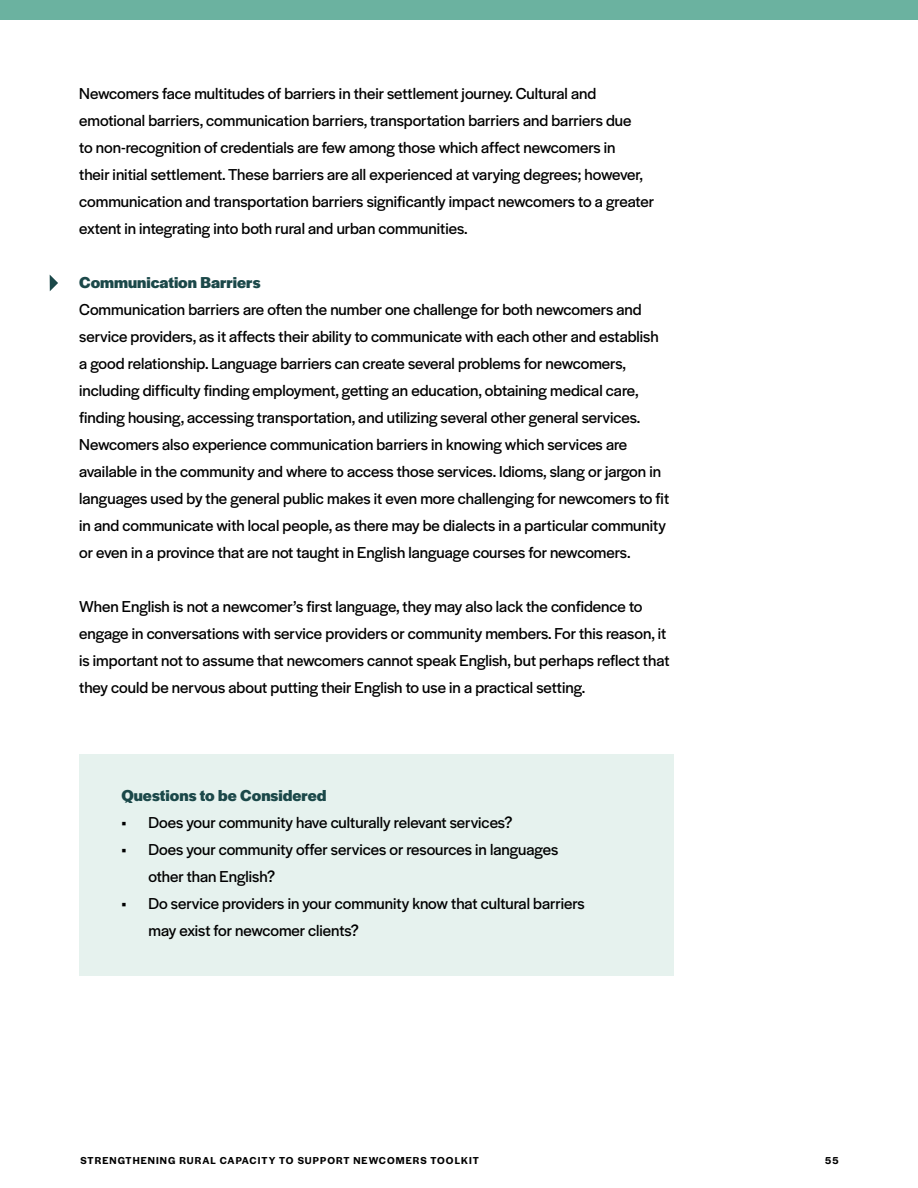
<style>
.page{position:relative;width:918px;height:1188px;background:#fff}
.page>*{position:absolute;margin:0;border:0;box-sizing:border-box;transform-origin:0 0}
.t1{font:16.5px/27px "Halyard Display";color:#000}
.t2{font:700 16.5px "Halyard Display";color:#1b4849}
.t3{font:600 10.5px "Halyard Display";letter-spacing:.1em;color:#000}
</style>
<div class="page">
<div style="left:0;top:0;width:918px;height:19px;background:#6bb2a0"></div>
<svg style="left:50px;top:275px;width:8px;height:16px"></svg>
<div style="left:80px;top:754px;width:594px;height:222px;background:#e6f2ee"></div>
<p class="t1" style="left:79px;top:79px;width:576px">Newcomers face multitudes of barriers in their settlement journey. Cultural and emotional barriers, communication barriers, transportation barriers and barriers due<br>to non-recognition of credentials are few among those which affect newcomers in<br>their initial settlement. These barriers are all experienced at varying degrees; however, communication and transportation barriers significantly impact newcomers to a greater extent in integrating into both rural and urban communities.</p>
<p class="t2" style="left:79px;top:270px;width:183px">Communication Barriers</p>
<p class="t1" style="left:79px;top:295px;width:591px">Communication barriers are often the number one challenge for both newcomers and service providers, as it affects their ability to communicate with each other and establish a good relationship. Language barriers can create several problems for newcomers, including difficulty finding employment, getting an education, obtaining medical care, finding housing, accessing transportation, and utilizing several other general services.<br>Newcomers also experience communication barriers in knowing which services are available in the community and where to access those services. Idioms, slang or jargon in languages used by the general public makes it even more challenging for newcomers to fit in and communicate with local people, as there may be dialects in a particular community or even in a province that are not taught in English language courses for newcomers.</p>
<p class="t1" style="left:79px;top:592px;width:592px">When English is not a newcomer’s first language, they may also lack the confidence to engage in conversations with service providers or community members. For this reason, it is important not to assume that newcomers cannot speak English, but perhaps reflect that they could be nervous about putting their English to use in a practical setting.</p>
<p class="t2" style="left:121px;top:784px;width:206px">Questions to be Considered</p>
<p class="t1" style="left:121px;top:809px;width:393px">• Does your community have culturally relevant services?</p>
<p class="t1" style="left:148px;top:836px;width:411px;text-indent:-27px">• Does your community offer services or resources in languages other than English?</p>
<p class="t1" style="left:148px;top:890px;width:438px;text-indent:-27px">• Do service providers in your community know that cultural barriers may exist for newcomer clients?</p>
<p class="t3" style="left:80px;top:1153px;width:400px">STRENGTHENING RURAL CAPACITY TO SUPPORT NEWCOMERS TOOLKIT</p>
<p class="t3" style="left:825px;top:1153px;width:15px">55</p>
</div>
